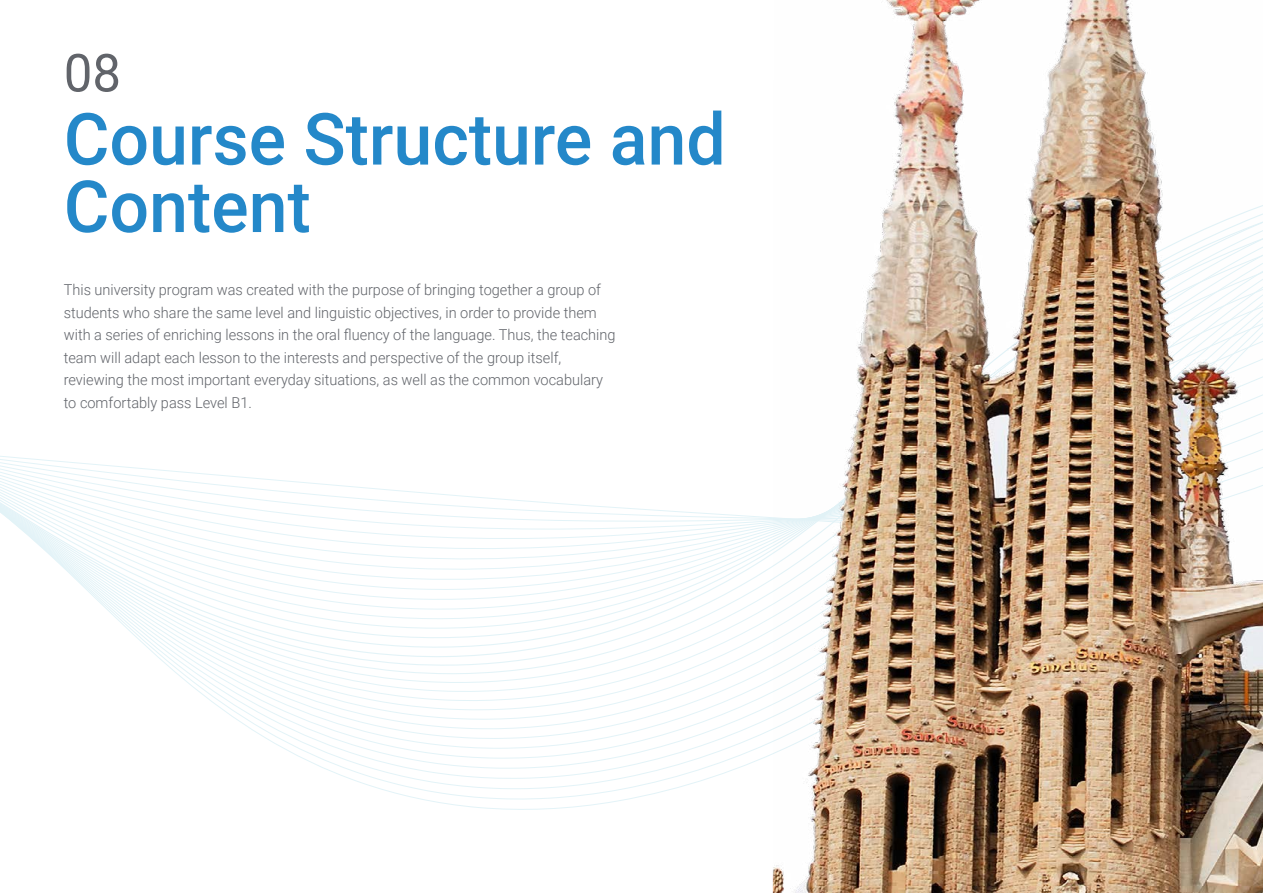
<style>
.page{position:relative;width:1263px;height:893px;background:#fff}
.page>*{position:absolute;margin:0;border:0;box-sizing:border-box;transform-origin:0 0}
.t1{font:500 72px/67.5px "Roboto";color:#2488c9}
.t2{font:52.5px "Roboto";color:#61646a}
.t3{font:300 15px/22.5px "Roboto";color:#61646a}
</style>
<div class="page">
<svg style="left:0;top:456px;width:773px;height:354px"></svg>
<img style="left:773px;top:0;width:490px;height:893px">
<h2 class="t2" style="left:64px;top:36px;width:59px">08</h2>
<h1 class="t1" style="left:64px;top:103px;width:663px">Course Structure and<br>Content</h1>
<p class="t3" style="left:64px;top:278px;width:553px">This university program was created with the purpose of bringing together a group of students who share the same level and linguistic objectives, in order to provide them with a series of enriching lessons in the oral fluency of the language. Thus, the teaching team will adapt each lesson to the interests and perspective of the group itself, reviewing the most important everyday situations, as well as the common vocabulary to comfortably pass Level B1.</p>
</div>
